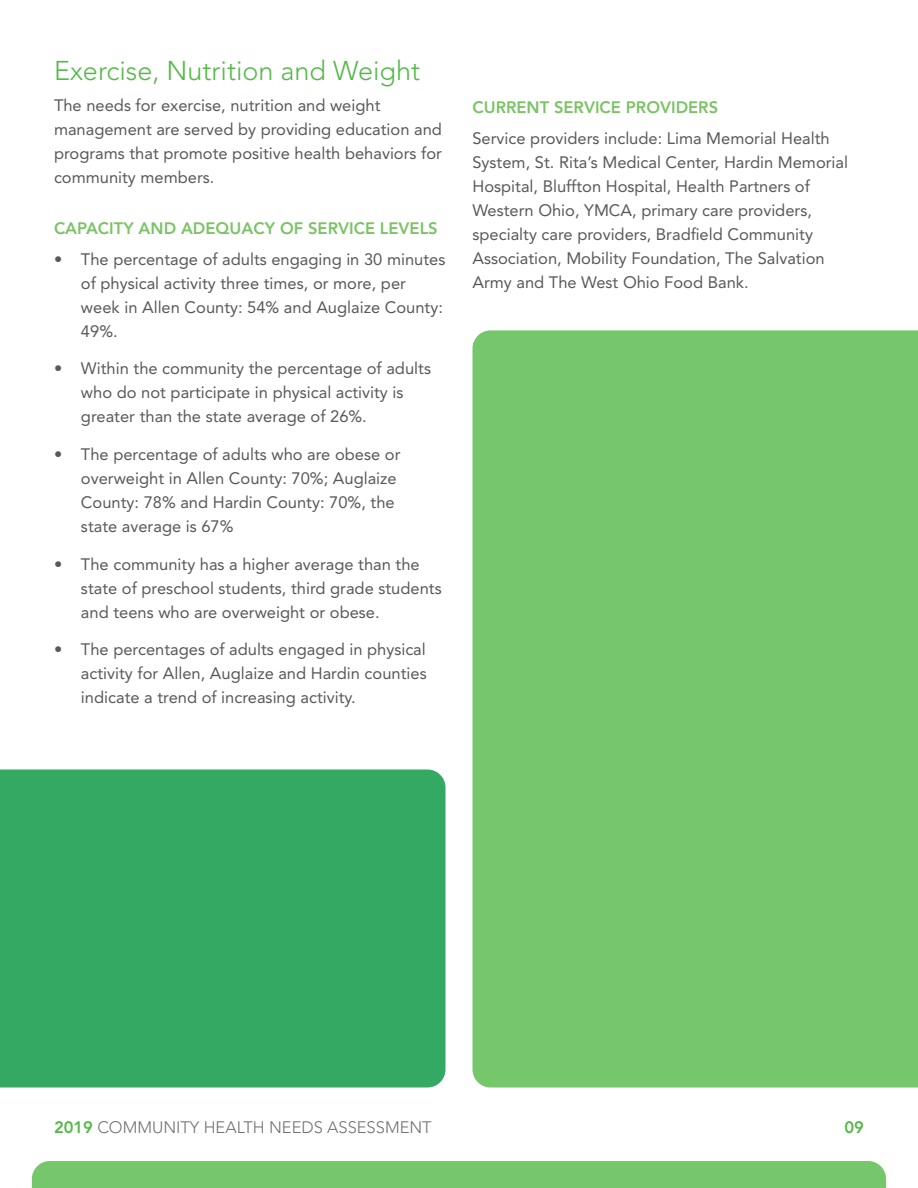
<style>
.page{position:relative;width:918px;height:1188px;background:#fff}
.page>*{position:absolute;margin:0;border:0;box-sizing:border-box;transform-origin:0 0}
.t1{font:300 27px "Avenir LT Std";color:#54b948}
.t2{font:16.5px/24px "Avenir LT Std";color:#58595b}
.t3{font:800 16.5px "Avenir LT Std";color:#7bc366}
.t4{font:300 16.5px "Avenir LT Std";color:#6e7171}
.t5{font:800 16.5px "Avenir LT Std";color:#54b948}
.s1{font-weight:800;color:#54b948}
</style>
<div class="page">
<div style="left:0;top:770px;width:446px;height:318px;background:#33a963"></div>
<div style="left:472px;top:330px;width:446px;height:758px;background:#76c76c"></div>
<div style="left:32px;top:1161px;width:854px;height:27px;background:#76c76c"></div>
<h2 class="t1" style="left:54px;top:55px;width:368px">Exercise, Nutrition and Weight</h2>
<p class="t2" style="left:54px;top:94px;width:390px">The needs for exercise, nutrition and weight management are served by providing education and programs that promote positive health behaviors for community members.</p>
<p class="t3" style="left:54px;top:219px;width:385px">CAPACITY AND ADEQUACY OF SERVICE LEVELS</p>
<p class="t2" style="left:81px;top:247px;width:366px;text-indent:-27px">• The percentage of adults engaging in 30 minutes of physical activity three times, or more, per week in Allen County: 54% and Auglaize County:<br>49%.</p>
<p class="t2" style="left:81px;top:357px;width:352px;text-indent:-27px">• Within the community the percentage of adults who do not participate in physical activity is greater than the state average of 26%.</p>
<p class="t2" style="left:81px;top:442px;width:321px;text-indent:-27px">• The percentage of adults who are obese or overweight in Allen County: 70%; Auglaize County: 78% and Hardin County: 70%, the state average is 67%</p>
<p class="t2" style="left:81px;top:552px;width:362px;text-indent:-27px">• The community has a higher average than the state of preschool students, third grade students and teens who are overweight or obese.</p>
<p class="t2" style="left:81px;top:637px;width:347px;text-align:justify;text-indent:-27px">• The percentages of adults engaged in physical activity for Allen, Auglaize and Hardin counties indicate a trend of increasing activity.</p>
<p class="t3" style="left:472px;top:98px;width:247px">CURRENT SERVICE PROVIDERS</p>
<p class="t2" style="left:472px;top:126px;width:377px">Service providers include: Lima Memorial Health System, St. Rita’s Medical Center, Hardin Memorial Hospital, Bluffton Hospital, Health Partners of Western Ohio, YMCA, primary care providers, specialty care providers, Bradfeld Community Association, Mobility Foundation, The Salvation Army and The West Ohio Food Bank.</p>
<p class="t4" style="left:54px;top:1117px;width:379px"><span class="s1">2019</span> COMMUNITY HEALTH NEEDS ASSESSMENT</p>
<p class="t5" style="left:844px;top:1117px;width:21px">09</p>
</div>
